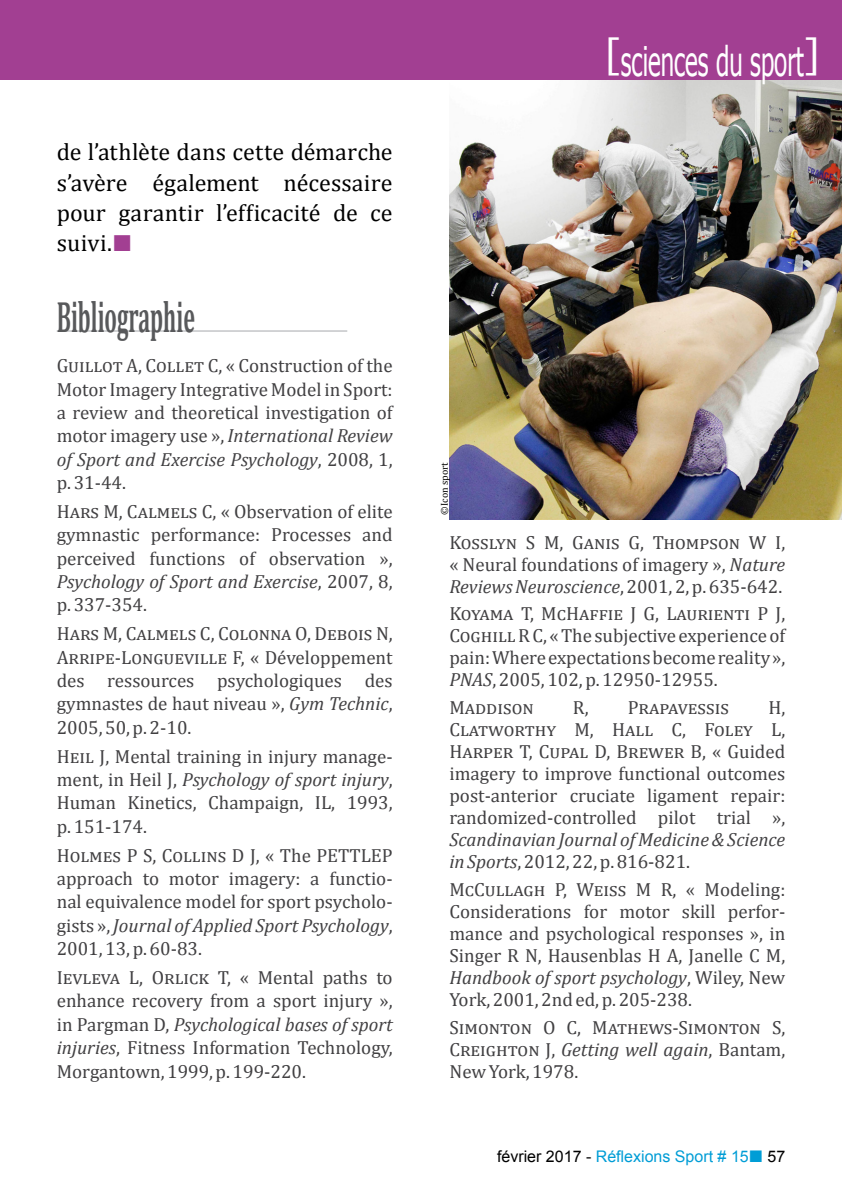
<style>
.page{position:relative;width:842px;height:1191px;background:#fff}
.page>*{position:absolute;margin:0;border:0;box-sizing:border-box;transform-origin:0 0}
.t1{font:700 44px "Cambria";color:#58595b;scale:.5 1}
.t2{font:40.8px "Tahoma";color:#fff;scale:.59 1}
.t3{font:24px/30.2px "Cambria";letter-spacing:.005em;color:#000;text-align:justify}
.t4{font:19px/23.4px "Cambria";color:#414042;text-align:justify}
.t5{font:italic 19px/22px "Cambria";color:#414042}
.t6{font:16px "Arial";color:#009dd6}
.t7{font:10px "Cambria";color:#000}
.s1{font-style:italic}
.s2{font-style:normal}
.s3{color:#000}
</style>
<div class="page">
<hr style="left:57px;top:330px;width:290px;height:1px;background:#a7a9ac">
<img style="left:449px;top:79px;width:393px;height:441px">
<div style="left:0;top:0;width:842px;height:79px;background:#a23f92"></div>
<p class="t3" style="left:57px;top:137px;width:337px">de l’athlète dans cette démarche s’avère également nécessaire pour garantir l’efficacité de ce suivi.</p>
<h1 class="t1" style="left:57px;top:286px;width:278px">Bibliographie</h1>
<p class="t4" style="left:57px;top:354px;width:337px">Guillot A, Collet C, « Construction of the Motor Imagery Integrative Model in Sport: a review and theoretical investigation of motor imagery use », <span class="s1">International Review of Sport and Exercise Psychology</span>, 2008, 1, p.31‐44.</p>
<p class="t4" style="left:57px;top:500px;width:337px">Hars M, Calmels C, « Observation of elite gymnastic performance: Processes and perceived functions of observation », <span class="s1">Psychology of Sport and Exercise</span>, 2007, 8, p.337-354.</p>
<p class="t4" style="left:57px;top:622px;width:337px">Hars M, Calmels C, Colonna O, Debois N, Arripe-Longueville F, « Développement des ressources psychologiques des gymnastes de haut niveau », <span class="s1">Gym Technic</span>, 2005, 50, p.2-10.</p>
<p class="t4" style="left:57px;top:744px;width:337px">Heil J, Mental training in injury manage&shy;ment, in Heil J, <span class="s1">Psychology of sport injury</span>, Human Kinetics, Champaign, IL, 1993, p.151-174.</p>
<p class="t4" style="left:57px;top:843px;width:337px">Holmes P S, Collins D J, « The PETTLEP approach to motor imagery: a functio&shy;nal equivalence model for sport psycholo&shy;gists », <span class="s1">Journal of Applied Sport Psychology</span>, 2001, 13, p.60‐83.</p>
<p class="t4" style="left:57px;top:966px;width:337px">Ievleva L, Orlick T, « Mental paths to enhance recovery from a sport injury », in Pargman D, <span class="s1">Psychological bases of sport injuries</span>, Fitness Information Technology, Morgantown, 1999, p.199-220.</p>
<p class="t7" style="left:439px;top:514px;width:54px;rotate:-90deg">©Icon sport</p>
<h2 class="t2" style="left:606px;top:34px;width:364px"><sup>[</sup>sciences du sport<sup>]</sup></h2>
<p class="t4" style="left:449px;top:531px;width:337px;line-height:22px">Kosslyn S M, Ganis G, Thompson W I, « Neural foundations of imagery », <span class="s1">Nature Reviews Neuroscience</span>, 2001, 2, p.635-642.</p>
<p class="t4" style="left:449px;top:603px;width:337px;line-height:22px">Koyama T, McHaffie J G, Laurienti P J, CoghillR C, «The subjective experience of pain: Where expectations become reality», <span class="s1">PNAS</span>, 2005, 102, p.12950-12955.</p>
<p class="t4" style="left:449px;top:696px;width:86px">Maddison</p>
<p class="t4" style="left:573px;top:696px;width:17px">R,</p>
<p class="t4" style="left:628px;top:696px;width:103px">Prapavessis</p>
<p class="t4" style="left:449px;top:696px;width:337px;line-height:22px;text-indent:319px">H, Clatworthy M, Hall C, Foley L, Harper T, Cupal D, Brewer B, « Guided imagery to improve functional outcomes post-anterior cruciate ligament repair: randomized-controlled pilot trial »,</p>
<p class="t5" style="left:449px;top:827px;width:337px">Scandinavian Journal of Medicine &amp; Science in Sports<span class="s2">, 2012, 22, p.816-821.</span></p>
<p class="t4" style="left:449px;top:878px;width:337px;line-height:22px">McCullagh P, Weiss M R, « Modeling:<br>Considerations for motor skill perfor&shy;mance and psychological responses », in Singer R N, Hausenblas H A, Janelle C M, <span class="s1">Handbook of sport psychology</span>, Wiley, New York, 2001, 2nd ed, p.205-238.</p>
<p class="t4" style="left:449px;top:1016px;width:337px;line-height:22px">Simonton O C, Mathews-Simonton S, Creighton J, <span class="s1">Getting well again</span>, Bantam, New York, 1978.</p>
<p class="t6" style="left:497px;top:1146px;width:290px"><span class="s3">février 2017 -</span> Réflexions Sport # 15 <span class="s3">57</span></p>
</div>
